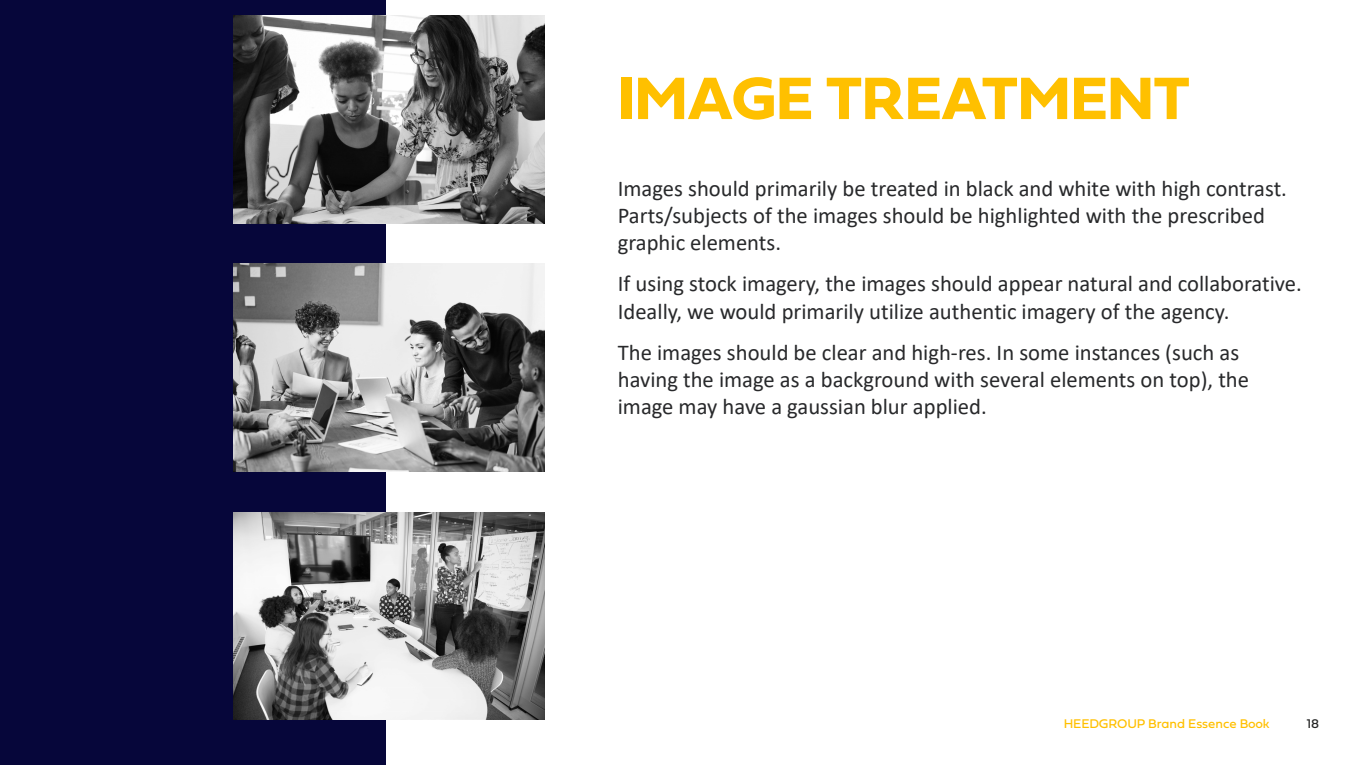
<style>
.page{position:relative;width:1360px;height:765px;background:#fff}
.page>*{position:absolute;margin:0;border:0;box-sizing:border-box;transform-origin:0 0}
.t1{font:62.38px "Fieldwork Geo Bold";color:#ffc000}
.t2{font:22.62px/27.2px "Calibri";color:#28292b}
.t3{font:13.12px "Fieldwork Geo Regular";letter-spacing:-.01em;color:#ffc000}
.t4{font:13.12px "Fieldwork Geo Regular";color:#252625}
</style>
<div class="page">
<div style="left:0;top:0;width:385px;height:765px;background:#06063a"></div>
<img style="left:233px;top:16px;width:312px;height:208px">
<img style="left:233px;top:264px;width:312px;height:208px">
<img style="left:233px;top:512px;width:312px;height:208px">
<h2 class="t1" style="left:618px;top:49px;width:573px">IMAGE TREATMENT</h2>
<p class="t2" style="left:618px;top:174px;width:671px">Images should primarily be treated in black and white with high contrast.<br>Parts/subjects of the images should be highlighted with the prescribed graphic elements.</p>
<p class="t2" style="left:618px;top:270px;width:686px">If using stock imagery, the images should appear natural and collaborative.<br>Ideally, we would primarily utilize authentic imagery of the agency.</p>
<p class="t2" style="left:618px;top:338px;width:633px">The images should be clear and high-res. In some instances (such as having the image as a background with several elements on top), the image may have a gaussian blur applied.</p>
<p class="t3" style="left:1064px;top:714px;width:207px">HEEDGROUP Brand Essence Book</p>
<p class="t4" style="left:1307px;top:714px;width:14px">18</p>
</div>
